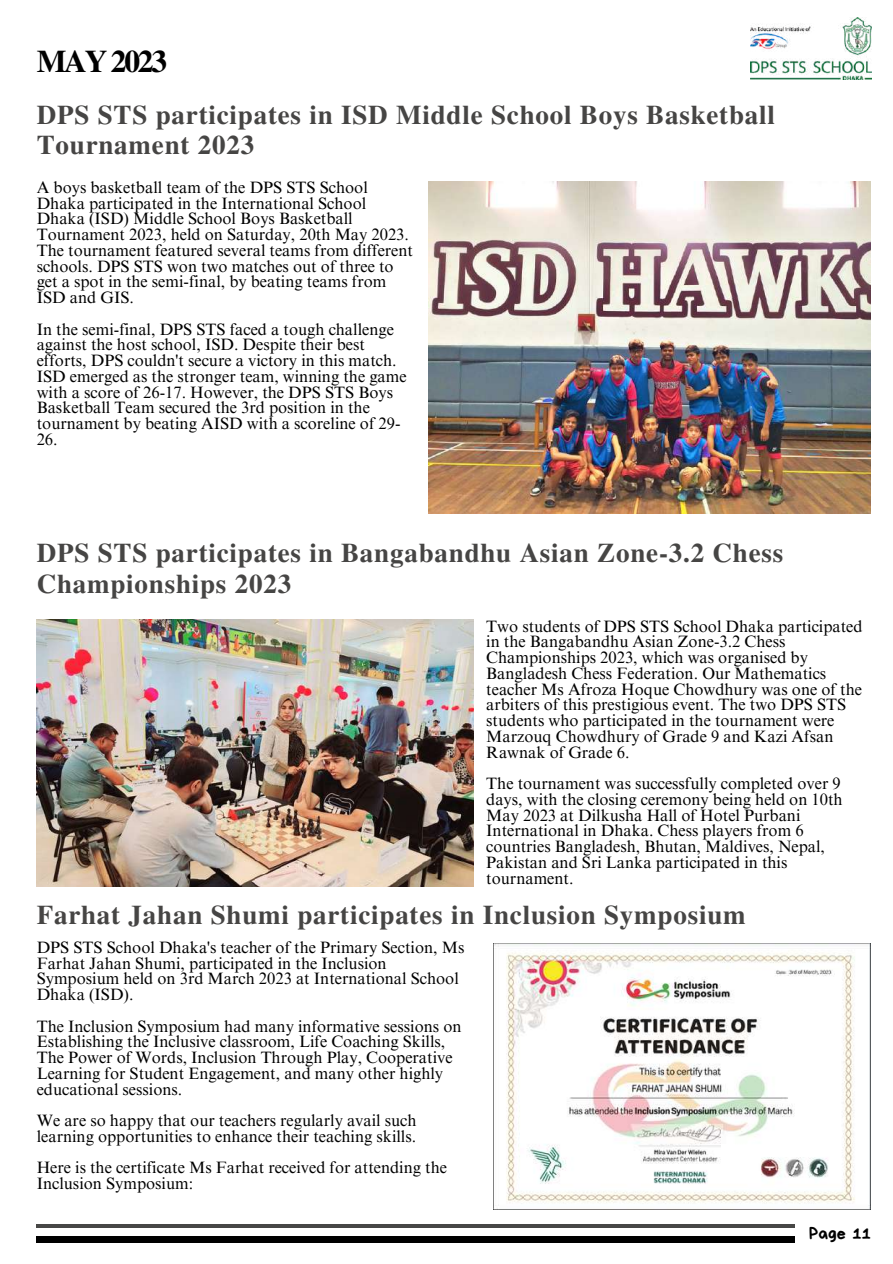
<style>
.page{position:relative;width:893px;height:1264px;background:#fff}
.page>*{position:absolute;margin:0;border:0;box-sizing:border-box;transform-origin:0 0}
.t1{font:700 31.5px "Te X Gyre Termes";letter-spacing:-.07em;color:#000}
.t2{font:700 27px/30.3px "Te X Gyre Termes";letter-spacing:.03em;color:#464544}
.t3{font:18px "Bryndan Write";color:#000}
.t4{font:16.5px/15.8px "Times NRMT Pro";color:#000}
</style>
<div class="page">
<div style="left:37px;top:1236px;width:757px;height:7px;background:#000"></div>
<hr style="left:37px;top:1224px;width:757px;height:3px;background:#474746">
<img style="left:750px;top:18px;width:120px;height:61px">
<img style="left:428px;top:181px;width:442px;height:332px">
<img style="left:37px;top:620px;width:436px;height:266px">
<img style="left:494px;top:943px;width:376px;height:266px">
<h1 class="t1" style="left:37px;top:37px;width:132px">MAY 2023</h1>
<h2 class="t2" style="left:37px;top:98px;width:739px">DPS STS participates in ISD Middle School Boys Basketball<br>Tournament 2023</h2>
<p class="t4" style="left:37px;top:181px;width:378px">A boys basketball team of the DPS STS School Dhaka participated in the International School Dhaka (ISD) Middle School Boys Basketball Tournament 2023, held on Saturday, 20th May 2023.<br>The tournament featured several teams from different schools. DPS STS won two matches out of three to get a spot in the semi-final, by beating teams from ISD and GIS.</p>
<p class="t4" style="left:37px;top:323px;width:371px">In the semi-final, DPS STS faced a tough challenge against the host school, ISD. Despite their best efforts, DPS couldn't secure a victory in this match.<br>ISD emerged as the stronger team, winning the game with a score of 26-17. However, the DPS STS Boys Basketball Team secured the 3rd position in the tournament by beating AISD with a scoreline of 29- 26.</p>
<h2 class="t2" style="left:37px;top:536px;width:748px">DPS STS participates in Bangabandhu Asian Zone-3.2 Chess<br>Championships 2023</h2>
<p class="t4" style="left:486px;top:620px;width:377px">Two students of DPS STS School Dhaka participated in the Bangabandhu Asian Zone-3.2 Chess Championships 2023, which was organised by Bangladesh Chess Federation. Our Mathematics teacher Ms Afroza Hoque Chowdhury was one of the arbiters of this prestigious event. The two DPS STS students who participated in the tournament were Marzouq Chowdhury of Grade 9 and Kazi Afsan Rawnak of Grade 6.</p>
<p class="t4" style="left:486px;top:777px;width:358px">The tournament was successfully completed over 9 days, with the closing ceremony being held on 10th May 2023 at Dilkusha Hall of Hotel Purbani International in Dhaka. Chess players from 6 countries Bangladesh, Bhutan, Maldives, Nepal, Pakistan and Sri Lanka participated in this tournament.</p>
<h2 class="t2" style="left:37px;top:898px;width:710px">Farhat Jahan Shumi participates in Inclusion Symposium</h2>
<p class="t4" style="left:37px;top:941px;width:429px">DPS STS School Dhaka's teacher of the Primary Section, Ms Farhat Jahan Shumi, participated in the Inclusion Symposium held on 3rd March 2023 at International School Dhaka (ISD).</p>
<p class="t4" style="left:37px;top:1020px;width:426px">The Inclusion Symposium had many informative sessions on Establishing the Inclusive classroom, Life Coaching Skills, The Power of Words, Inclusion Through Play, Cooperative Learning for Student Engagement, and many other highly educational sessions.</p>
<p class="t4" style="left:37px;top:1114px;width:381px">We are so happy that our teachers regularly avail such learning opportunities to enhance their teaching skills.</p>
<p class="t4" style="left:37px;top:1161px;width:412px">Here is the certificate Ms Farhat received for attending the<br>Inclusion Symposium:</p>
<p class="t3" style="left:809px;top:1224px;width:63px">Page 11</p>
</div>
